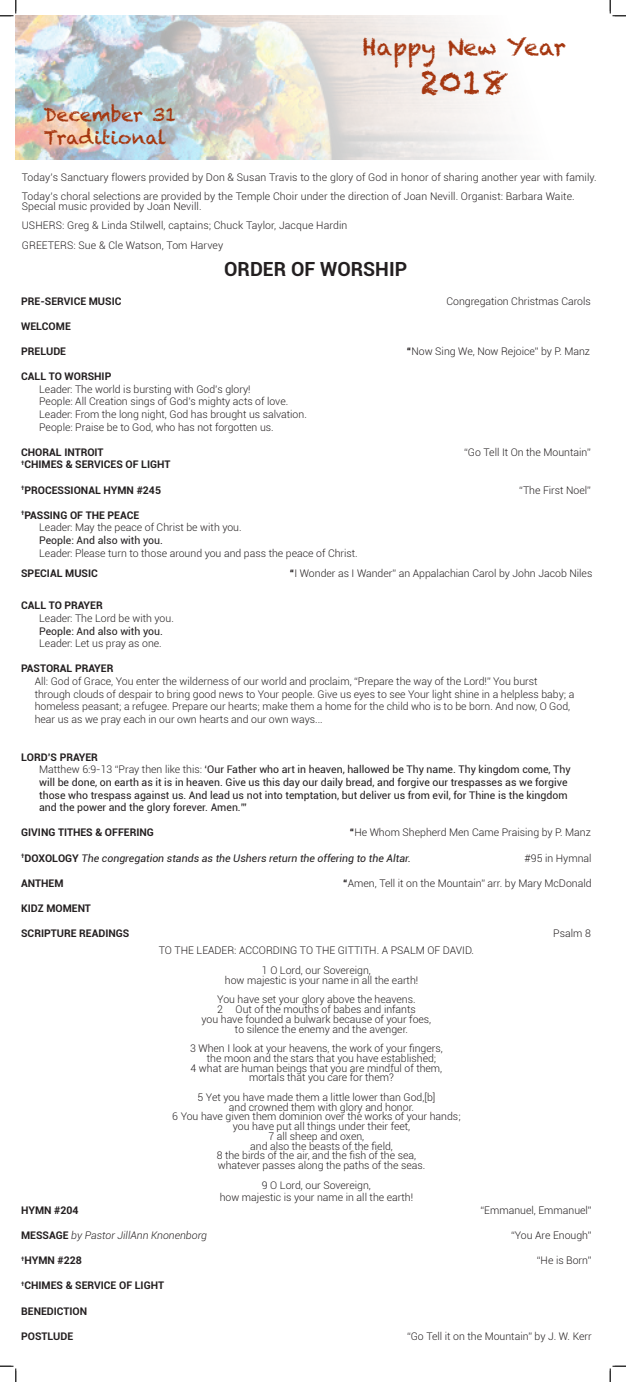
<style>
.page{position:relative;width:626px;height:1382px;background:#fff}
.page>*{position:absolute;margin:0;border:0;box-sizing:border-box;transform-origin:0 0}
.t1{font:33px "Chalkduster";color:#a5360f}
.t2{font:23.25px "Chalkduster";color:#a5360f}
.t3{font:700 19.5px "Roboto";color:#231f20}
.t4{font:18.75px/22.5px "Chalkduster";color:#a5360f}
.t5{font:300 10.5px/12.6px "Roboto";color:#231f20}
.t6{font:10.5px/12.6px "Roboto";color:#231f20}
.t7{font:700 10.5px "Roboto";color:#231f20}
.t8{font:italic 10.5px "Roboto";color:#231f20}
.t9{font:italic 300 10.5px "Roboto";color:#231f20}
.s1{font-weight:700}
.s2{font-weight:300}
.s3{font-weight:700;font-style:normal}
</style>
<div class="page">
<img style="left:16px;top:16px;width:485px;height:143px">
<svg style="left:0;top:0;width:17px;height:17px"></svg>
<svg style="left:0;top:1365px;width:17px;height:17px"></svg>
<svg style="left:609px;top:0;width:17px;height:17px"></svg>
<svg style="left:609px;top:1365px;width:17px;height:17px"></svg>
<h2 class="t2" style="left:362px;top:33px;width:205px">Happy New Year</h2>
<h1 class="t1" style="left:420px;top:64px;width:89px">2018</h1>
<h3 class="t4" style="left:44px;top:104px;width:134px">December 31<br>Traditional</h3>
<p class="t5" style="left:22px;top:167px;width:576px;line-height:19.5px">Today’s Sanctuary flowers provided by Don &amp; Susan Travis to the glory of God in honor of sharing another year with family.<br>Today’s choral selections are provided by the Temple Choir under the direction of Joan Nevill. Organist: Barbara Waite.</p>
<p class="t5" style="left:22px;top:196px;width:327px;line-height:19.5px">Special music provided by Joan Nevill.<br>USHERS: Greg &amp; Linda Stilwell, captains; Chuck Taylor, Jacque Hardin<br>GREETERS: Sue &amp; Cle Watson, Tom Harvey</p>
<h3 class="t3" style="left:224px;top:256px;width:184px">ORDER OF WORSHIP</h3>
<p class="t7" style="left:21px;top:293px;width:102px">PRE-SERVICE MUSIC</p>
<p class="t5" style="left:446px;top:294px;width:146px">Congregation Christmas Carols</p>
<p class="t7" style="left:21px;top:319px;width:51px">WELCOME</p>
<p class="t7" style="left:21px;top:344px;width:46px">PRELUDE</p>
<p class="t5" style="left:407px;top:344px;width:184px"><span class="s1">“</span>Now Sing We, Now Rejoice” by P. Manz</p>
<p class="t7" style="left:21px;top:369px;width:92px">CALL TO WORSHIP</p>
<p class="t5" style="left:39px;top:382px;width:269px">Leader: The world is bursting with God’s glory!<br>People: All Creation sings of God’s mighty acts of love.<br>Leader: From the long night, God has brought us salvation.<br>People: Praise be to God, who has not forgotten us.</p>
<p class="t7" style="left:21px;top:445px;width:84px">CHORAL INTROIT</p>
<p class="t5" style="left:464px;top:445px;width:128px">“Go Tell It On the Mountain”</p>
<p class="t7" style="left:21px;top:457px;width:151px"><sup>†</sup>CHIMES &amp; SERVICES OF LIGHT</p>
<p class="t7" style="left:21px;top:482px;width:141px"><sup>†</sup>PROCESSIONAL HYMN #245</p>
<p class="t5" style="left:519px;top:483px;width:73px">“The First Noel”</p>
<p class="t5" style="left:39px;top:508px;width:204px;text-indent:-18px"><sup>†</sup><span class="s1">PASSING OF THE PEACE<br></span>Leader: May the peace of Christ be with you.</p>
<p class="t6" style="left:39px;top:533px;width:125px">People: And also with you.</p>
<p class="t5" style="left:39px;top:546px;width:320px">Leader: Please turn to those around you and pass the peace of Christ.</p>
<p class="t7" style="left:21px;top:565px;width:78px">SPECIAL MUSIC</p>
<p class="t5" style="left:290px;top:566px;width:304px"><span class="s1">“</span>I Wonder as I Wander” an Appalachian Carol by John Jacob Niles</p>
<p class="t7" style="left:21px;top:598px;width:83px">CALL TO PRAYER</p>
<p class="t5" style="left:39px;top:611px;width:136px">Leader: The Lord be with you.</p>
<p class="t6" style="left:39px;top:624px;width:125px">People: And also with you.</p>
<p class="t5" style="left:39px;top:637px;width:124px">Leader: Let us pray as one.</p>
<p class="t7" style="left:21px;top:661px;width:94px">PASTORAL PRAYER</p>
<p class="t5" style="left:35px;top:674px;width:541px">All: God of Grace, You enter the wilderness of our world and proclaim, “Prepare the way of the Lord!” You burst through clouds of despair to bring good news to Your people. Give us eyes to see Your light shine in a helpless baby; a homeless peasant; a refugee. Prepare our hearts; make them a home for the child who is to be born. And now, O God, hear us as we pray each in our own hearts and our own ways...</p>
<p class="t6" style="left:39px;top:750px;width:533px;text-indent:-18px"><span class="s1">LORD’S PRAYER<br></span><span class="s2">Matthew 6:9-13 “Pray then like this:</span> ‘Our Father who art in heaven, hallowed be Thy name. Thy kingdom come, Thy will be done, on earth as it is in heaven. Give us this day our daily bread, and forgive our trespasses as we forgive those who trespass against us. And lead us not into temptation, but deliver us from evil, for Thine is the kingdom and the power and the glory forever. Amen.’”</p>
<p class="t7" style="left:21px;top:825px;width:134px">GIVING TITHES &amp; OFFERING</p>
<p class="t5" style="left:350px;top:826px;width:242px"><span class="s1">“</span>He Whom Shepherd Men Came Praising by P. Manz</p>
<p class="t8" style="left:21px;top:850px;width:391px"><sup>†</sup><span class="s3">DOXOLOGY</span> The congregation stands as the Ushers return the offering to the Altar.</p>
<p class="t5" style="left:524px;top:851px;width:69px">#95 in Hymnal</p>
<p class="t7" style="left:21px;top:875px;width:44px">ANTHEM</p>
<p class="t5" style="left:343px;top:876px;width:250px"><span class="s1">“</span>Amen, Tell it on the Mountain” arr. by Mary McDonald</p>
<p class="t7" style="left:21px;top:901px;width:71px">KIDZ MOMENT</p>
<p class="t7" style="left:21px;top:926px;width:110px">SCRIPTURE READINGS</p>
<p class="t5" style="left:553px;top:926px;width:39px">Psalm 8</p>
<p class="t5" style="left:159px;top:940px;width:317px;line-height:19.5px;text-align:center">TO THE LEADER: ACCORDING TO THE GITTITH. A PSALM OF DAVID.<br>1 O Lord, our Sovereign,</p>
<p class="t5" style="left:217px;top:970px;width:202px;line-height:19.5px;text-align:right">how majestic is your name in all the earth!<br>You have set your glory above the heavens.</p>
<p class="t5" style="left:217px;top:1002px;width:200px">2 Out of the mouths of babes and infants</p>
<p class="t5" style="left:201px;top:1012px;width:231px">you have founded a bulwark because of your foes,</p>
<p class="t5" style="left:235px;top:1022px;width:175px">to silence the enemy and the avenger.</p>
<p class="t5" style="left:190px;top:1041px;width:254px">3 When I look at your heavens, the work of your fingers,</p>
<p class="t5" style="left:207px;top:1051px;width:231px">the moon and the stars that you have established;</p>
<p class="t5" style="left:190px;top:1061px;width:253px">4 what are human beings that you are mindful of them,</p>
<p class="t5" style="left:249px;top:1071px;width:146px">mortals that you care for them?</p>
<p class="t5" style="left:197px;top:1090px;width:239px">5 Yet you have made them a little lower than God,[b]</p>
<p class="t5" style="left:229px;top:1100px;width:186px">and crowned them with glory and honor.</p>
<p class="t5" style="left:172px;top:1110px;width:290px">6 You have given them dominion over the works of your hands;</p>
<p class="t5" style="left:233px;top:1119px;width:179px">you have put all things under their feet,</p>
<p class="t5" style="left:268px;top:1129px;width:97px">7 all sheep and oxen,</p>
<p class="t5" style="left:250px;top:1139px;width:144px">and also the beasts of the field,</p>
<p class="t5" style="left:217px;top:1149px;width:201px">8 the birds of the air, and the fish of the sea,</p>
<p class="t5" style="left:218px;top:1158px;width:209px">whatever passes along the paths of the seas.</p>
<p class="t5" style="left:220px;top:1178px;width:195px;text-align:center">9 O Lord, our Sovereign,<br>how majestic is your name in all the earth!</p>
<p class="t7" style="left:21px;top:1202px;width:59px">HYMN #204</p>
<p class="t5" style="left:480px;top:1203px;width:112px">“Emmanuel, Emmanuel”</p>
<p class="t9" style="left:21px;top:1228px;width:187px"><span class="s3">MESSAGE</span> by Pastor JillAnn Knonenborg</p>
<p class="t5" style="left:511px;top:1228px;width:82px">“You Are Enough”</p>
<p class="t7" style="left:21px;top:1253px;width:62px"><sup>†</sup>HYMN #228</p>
<p class="t5" style="left:537px;top:1253px;width:56px">“He is Born”</p>
<p class="t7" style="left:21px;top:1278px;width:144px"><sup>†</sup>CHIMES &amp; SERVICE OF LIGHT</p>
<p class="t7" style="left:21px;top:1303px;width:68px">BENEDICTION</p>
<p class="t7" style="left:21px;top:1328px;width:54px">POSTLUDE</p>
<p class="t5" style="left:407px;top:1329px;width:186px">“Go Tell it on the Mountain” by J. W. Kerr</p>
</div>
